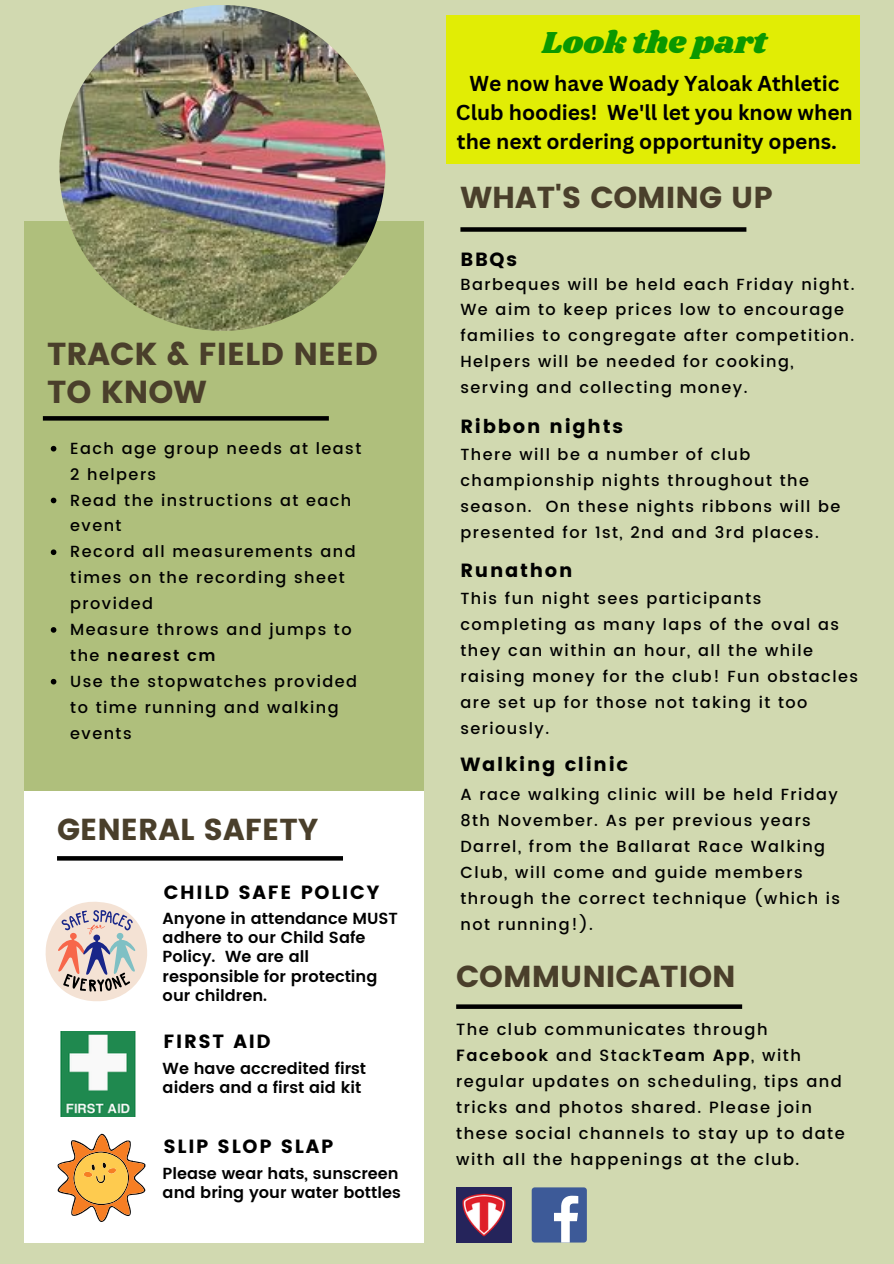
<style>
.page{position:relative;width:894px;height:1264px;background:#fff}
.page>*{position:absolute;margin:0;border:0;box-sizing:border-box;transform-origin:0 0}
.t1{font:31.8px/38.2px "Poppins";color:#4a3f2b}
.t2{font:31.5px "Shrikhand";color:#0a9800}
.t3{font:30.3px "Poppins";color:#4a3f2b}
.t4{font:700 21px/29.2px "Canva Sans";color:#000}
.t5{font:19.05px "Poppins";letter-spacing:.09em;color:#000}
.t6{font:500 16.2px/25.8px "Poppins";letter-spacing:.09em;color:#000}
.t7{font:500 16.05px/25.8px "Poppins";letter-spacing:.09em;color:#000}
.t8{font:600 16.05px/19.2px "Poppins";color:#000}
.s1{font-weight:600}
</style>
<div class="page">
<div style="left:0;top:0;width:893px;height:1263px;background:#d1d9b0"></div>
<div style="left:25px;top:220px;width:399px;height:570px;background:#afbf7c"></div>
<svg style="left:43px;top:416px;width:286px;height:4px"></svg>
<img style="left:59px;top:5px;width:326px;height:326px;border-radius:50%">
<div style="left:460px;top:227px;width:286px;height:5px;background:#000"></div>
<div style="left:25px;top:791px;width:399px;height:451px;background:#fff"></div>
<svg style="left:57px;top:856px;width:286px;height:4px"></svg>
<img style="left:61px;top:1031px;width:74px;height:85px">
<svg style="left:57px;top:1133px;width:89px;height:89px"></svg>
<svg style="left:45px;top:901px;width:102px;height:100px"></svg>
<div style="left:446px;top:15px;width:413px;height:148px;background:#e1ed05"></div>
<div style="left:531px;top:1187px;width:55px;height:55px;background:#3d5a98;border-radius:3px"></div>
<svg style="left:554px;top:1195px;width:24px;height:47px"></svg>
<img style="left:456px;top:1187px;width:55px;height:55px">
<svg style="left:456px;top:1004px;width:286px;height:4px"></svg>
<svg style="left:51px;top:446px;width:5px;height:5px"></svg>
<svg style="left:51px;top:497px;width:5px;height:6px"></svg>
<svg style="left:51px;top:549px;width:5px;height:6px"></svg>
<svg style="left:51px;top:627px;width:5px;height:5px"></svg>
<svg style="left:51px;top:679px;width:5px;height:5px"></svg>
<h5 class="t1" style="left:47px;top:335px;width:332px">TRACK &amp; FIELD NEED<br>TO KNOW</h5>
<p class="t7" style="left:70px;top:435px;width:292px">Each age group needs at least<br>2 helpers</p>
<p class="t7" style="left:70px;top:487px;width:282px">Read the instructions at each event</p>
<p class="t7" style="left:70px;top:539px;width:287px">Record all measurements and times on the recording sheet provided</p>
<p class="t7" style="left:70px;top:616px;width:283px">Measure throws and jumps to the <span class="s1">nearest cm</span></p>
<p class="t7" style="left:70px;top:668px;width:288px">Use the stopwatches provided to time running and walking events</p>
<h4 class="t3" style="left:57px;top:811px;width:263px">GENERAL SAFETY</h4>
<h1 class="t5" style="left:164px;top:881px;width:217px">CHILD SAFE POLICY</h1>
<p class="t8" style="left:163px;top:909px;width:237px">Anyone in attendance MUST adhere to our Child Safe<br>Policy. We are all responsible for protecting our children.</p>
<h5 class="t5" style="left:163px;top:1029px;width:109px">FIRST AID</h5>
<h5 class="t8" style="left:163px;top:1058px;width:205px">We have accredited first aiders and a first aid kit</h5>
<h4 class="t5" style="left:163px;top:1135px;width:171px">SLIP SLOP SLAP</h4>
<h5 class="t8" style="left:163px;top:1164px;width:239px">Please wear hats, sunscreen and bring your water bottles</h5>
<h4 class="t2" style="left:542px;top:20px;width:226px">Look the part</h4>
<h1 class="t4" style="left:456px;top:68px;width:398px;text-indent:13px">We now have Woady Yaloak Athletic<br>Club hoodies! We'll let you know when the next ordering opportunity opens.</h1>
<h4 class="t3" style="left:460px;top:180px;width:314px">WHAT'S COMING UP</h4>
<h5 class="t5" style="left:460px;top:249px;width:58px">BBQs</h5>
<h4 class="t7" style="left:460px;top:271px;width:395px">Barbeques will be held each Friday night.<br>We aim to keep prices low to encourage families to congregate after competition.<br>Helpers will be needed for cooking, serving and collecting money.</h4>
<p class="t5" style="left:460px;top:415px;width:164px">Ribbon nights</p>
<h5 class="t7" style="left:460px;top:441px;width:381px">There will be a number of club championship nights throughout the season. On these nights ribbons will be presented for 1st, 2nd and 3rd places.</h5>
<p class="t5" style="left:460px;top:559px;width:113px">Runathon</p>
<h5 class="t7" style="left:460px;top:586px;width:399px">This fun night sees participants completing as many laps of the oval as they can within an hour, all the while raising money for the club! Fun obstacles are set up for those not taking it too seriously.</h5>
<h3 class="t5" style="left:460px;top:753px;width:169px">Walking clinic</h3>
<h1 class="t7" style="left:460px;top:782px;width:381px">A race walking clinic will be held Friday 8th November. As per previous years Darrel, from the Ballarat Race Walking Club, will come and guide members through the correct technique (which is not running!).</h1>
<h5 class="t3" style="left:456px;top:958px;width:281px">COMMUNICATION</h5>
<h3 class="t6" style="left:456px;top:1016px;width:390px">The club communicates through <span class="s1">Facebook</span> and Stack<span class="s1">Team App</span>, with regular updates on scheduling, tips and tricks and photos shared. Please join these social channels to stay up to date with all the happenings at the club.</h3>
</div>
